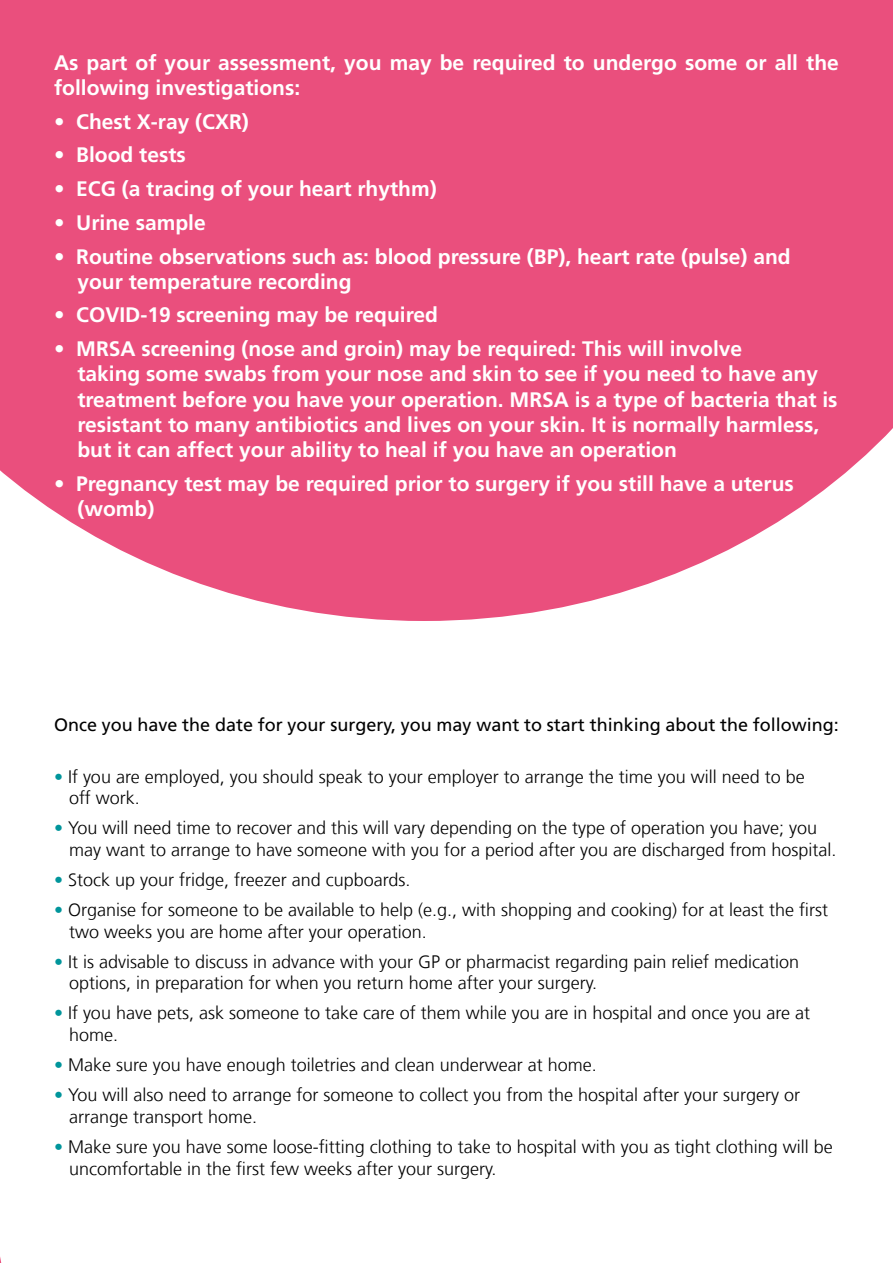
<style>
.page{position:relative;width:893px;height:1263px;background:#fff}
.page>*{position:absolute;margin:0;border:0;box-sizing:border-box;transform-origin:0 0}
.t1{font:700 21px/25.2px "Frutiger LT Com";color:#fff}
.t2{font:300 18px/21.6px "Frutiger LT Com";color:#000}
.t3{font:18px "Frutiger LT Com";color:#000}
.s1{color:#00959b}
</style>
<div class="page">
<svg style="left:0;top:0;width:893px;height:621px;background:#eb5e88"></svg>
<p class="t1" style="left:54px;top:50px;width:786px">As part of your assessment, you may be required to undergo some or all the following investigations:</p>
<p class="t1" style="left:54px;top:109px;width:196px">• Chest X-ray (CXR)</p>
<p class="t1" style="left:54px;top:143px;width:133px">• Blood tests</p>
<p class="t1" style="left:54px;top:176px;width:384px">• ECG (a tracing of your heart rhythm)</p>
<p class="t1" style="left:54px;top:210px;width:153px">• Urine sample</p>
<p class="t1" style="left:77px;top:244px;width:715px;text-indent:-23px">• Routine observations such as: blood pressure (BP), heart rate (pulse) and your temperature recording</p>
<p class="t1" style="left:54px;top:303px;width:385px">• COVID-19 screening may be required</p>
<p class="t1" style="left:77px;top:336px;width:762px;text-indent:-23px">• MRSA screening (nose and groin) may be required: This will involve<br>taking some swabs from your nose and skin to see if you need to have any treatment before you have your operation. MRSA is a type of bacteria that is resistant to many antibiotics and lives on your skin. It is normally harmless, but it can affect your ability to heal if you have an operation</p>
<p class="t1" style="left:77px;top:471px;width:718px;text-indent:-23px">• Pregnancy test may be required prior to surgery if you still have a uterus (womb)</p>
<p class="t3" style="left:54px;top:714px;width:786px">Once you have the date for your surgery, you may want to start thinking about the following:</p>
<p class="t2" style="left:69px;top:766px;width:737px;text-indent:-15px"><span class="s1">•</span> If you are employed, you should speak to your employer to arrange the time you will need to be off work.</p>
<p class="t2" style="left:69px;top:817px;width:769px;text-indent:-15px"><span class="s1">•</span> You will need time to recover and this will vary depending on the type of operation you have; you may want to arrange to have someone with you for a period after you are discharged from hospital.</p>
<p class="t2" style="left:54px;top:869px;width:358px"><span class="s1">•</span> Stock up your fridge, freezer and cupboards.</p>
<p class="t2" style="left:69px;top:899px;width:761px;text-indent:-15px"><span class="s1">•</span> Organise for someone to be available to help (e.g., with shopping and cooking) for at least the first two weeks you are home after your operation.</p>
<p class="t2" style="left:69px;top:951px;width:732px;text-indent:-15px"><span class="s1">•</span> It is advisable to discuss in advance with your GP or pharmacist regarding pain relief medication options, in preparation for when you return home after your surgery.</p>
<p class="t2" style="left:69px;top:1002px;width:743px;text-indent:-15px"><span class="s1">•</span> If you have pets, ask someone to take care of them while you are in hospital and once you are at home.</p>
<p class="t2" style="left:54px;top:1054px;width:544px"><span class="s1">•</span> Make sure you have enough toiletries and clean underwear at home.</p>
<p class="t2" style="left:69px;top:1084px;width:733px;text-indent:-15px"><span class="s1">•</span> You will also need to arrange for someone to collect you from the hospital after your surgery or arrange transport home.</p>
<p class="t2" style="left:69px;top:1136px;width:765px;text-indent:-15px"><span class="s1">•</span> Make sure you have some loose-fitting clothing to take to hospital with you as tight clothing will be uncomfortable in the first few weeks after your surgery.</p>
</div>
